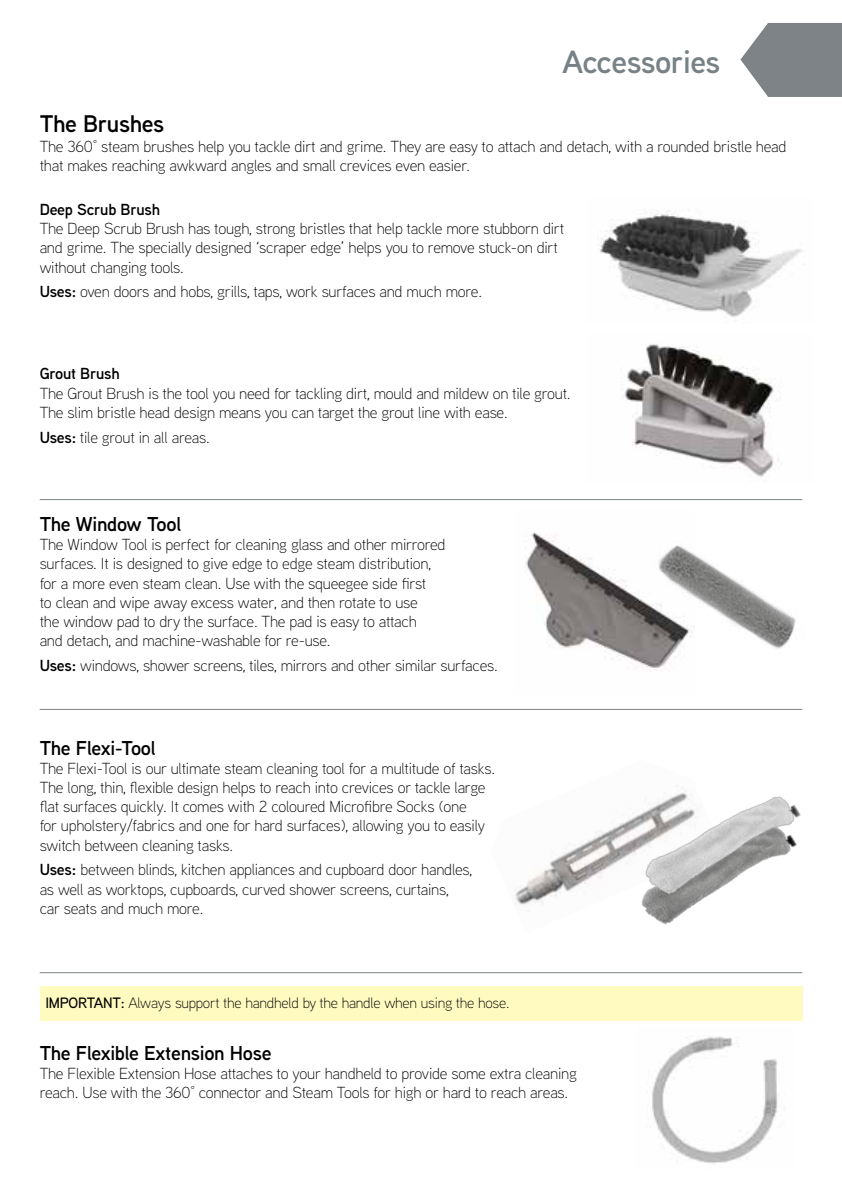
<style>
.page{position:relative;width:842px;height:1191px;background:#fff}
.page>*{position:absolute;margin:0;border:0;box-sizing:border-box;transform-origin:0 0}
.t1{font:600 32px "Vax Aaux Next";letter-spacing:-.015em;color:#778186}
.t2{font:600 24px "Vax Aaux Next";letter-spacing:-.015em;color:#000}
.t3{font:600 20px "Vax Aaux Next";letter-spacing:-.015em;color:#000}
.t4{font:300 16px/19.2px "Vax Aaux Next";letter-spacing:-.015em;color:#000}
.t5{font:600 16px "Vax Aaux Next";letter-spacing:-.015em;color:#000}
.t6{font:300 15px "Vax Aaux Next";letter-spacing:-.015em;color:#000}
.s1{font-weight:600}
.s2{font-weight:500}
</style>
<div class="page">
<svg style="left:740px;top:23px;width:102px;height:74px;background:#8f9496"></svg>
<img style="left:652px;top:1036px;width:126px;height:128px">
<div style="left:40px;top:986px;width:762px;height:34px;background:#fffac0"></div>
<img style="left:526px;top:532px;width:141px;height:138px">
<img style="left:646px;top:541px;width:151px;height:122px">
<img style="left:514px;top:785px;width:174px;height:126px">
<img style="left:631px;top:796px;width:170px;height:129px">
<hr style="left:40px;top:709px;width:762px;height:1px;background:#7d8386">
<hr style="left:40px;top:499px;width:762px;height:1px;background:#7d8386">
<hr style="left:40px;top:972px;width:762px;height:1px;background:#7d8386">
<img style="left:598px;top:209px;width:204px;height:108px">
<img style="left:622px;top:344px;width:157px;height:133px">
<h1 class="t1" style="left:562px;top:39px;width:159px">Accessories</h1>
<h2 class="t2" style="left:40px;top:107px;width:126px">The Brushes</h2>
<p class="t4" style="left:40px;top:136px;width:748px">The 360° steam brushes help you tackle dirt and grime. They are easy to attach and detach, with a rounded bristle head that makes reaching awkward angles and small crevices even easier.</p>
<p class="t5" style="left:40px;top:198px;width:122px">Deep Scrub Brush</p>
<p class="t4" style="left:40px;top:218px;width:526px">The Deep Scrub Brush has tough, strong bristles that help tackle more stubborn dirt and grime. The specially designed ‘scraper edge’ helps you to remove stuck-on dirt without changing tools.</p>
<p class="t4" style="left:40px;top:282px;width:444px"><span class="s1">Uses:</span> oven doors and hobs, grills, taps, work surfaces and much more.</p>
<p class="t5" style="left:40px;top:363px;width:81px">Grout Brush</p>
<p class="t4" style="left:40px;top:383px;width:532px">The Grout Brush is the tool you need for tackling dirt, mould and mildew on tile grout.<br>The slim bristle head design means you can target the grout line with ease.</p>
<p class="t4" style="left:40px;top:427px;width:172px"><span class="s1">Uses:</span> tile grout in all areas.</p>
<p class="t3" style="left:40px;top:510px;width:143px">The Window Tool</p>
<p class="t4" style="left:40px;top:534px;width:407px">The Window Tool is perfect for cleaning glass and other mirrored surfaces. It is designed to give edge to edge steam distribution, for a more even steam clean. Use with the squeegee side first<br>to clean and wipe away excess water, and then rotate to use<br>the window pad to dry the surface. The pad is easy to attach<br>and detach, and machine-washable for re-use.</p>
<p class="t4" style="left:40px;top:655px;width:460px"><span class="s1">Uses:</span> windows, shower screens, tiles, mirrors and other similar surfaces.</p>
<p class="t3" style="left:40px;top:733px;width:117px">The Flexi-Tool</p>
<p class="t4" style="left:40px;top:758px;width:457px">The Flexi-Tool is our ultimate steam cleaning tool for a multitude of tasks.<br>The long, thin, flexible design helps to reach into crevices or tackle large flat surfaces quickly. It comes with 2 coloured Microfibre Socks (one<br>for upholstery/fabrics and one for hard surfaces), allowing you to easily switch between cleaning tasks.</p>
<p class="t4" style="left:40px;top:859px;width:434px"><span class="s1">Uses:</span> between blinds, kitchen appliances and cupboard door handles, as well as worktops, cupboards, curved shower screens, curtains, car seats and much more.</p>
<p class="t6" style="left:45px;top:992px;width:466px"><span class="s2">IMPORTANT:</span> Always support the handheld by the handle when using the hose.</p>
<p class="t3" style="left:40px;top:1038px;width:233px">The Flexible Extension Hose</p>
<p class="t4" style="left:40px;top:1063px;width:539px">The Flexible Extension Hose attaches to your handheld to provide some extra cleaning reach. Use with the 360° connector and Steam Tools for high or hard to reach areas.</p>
</div>
